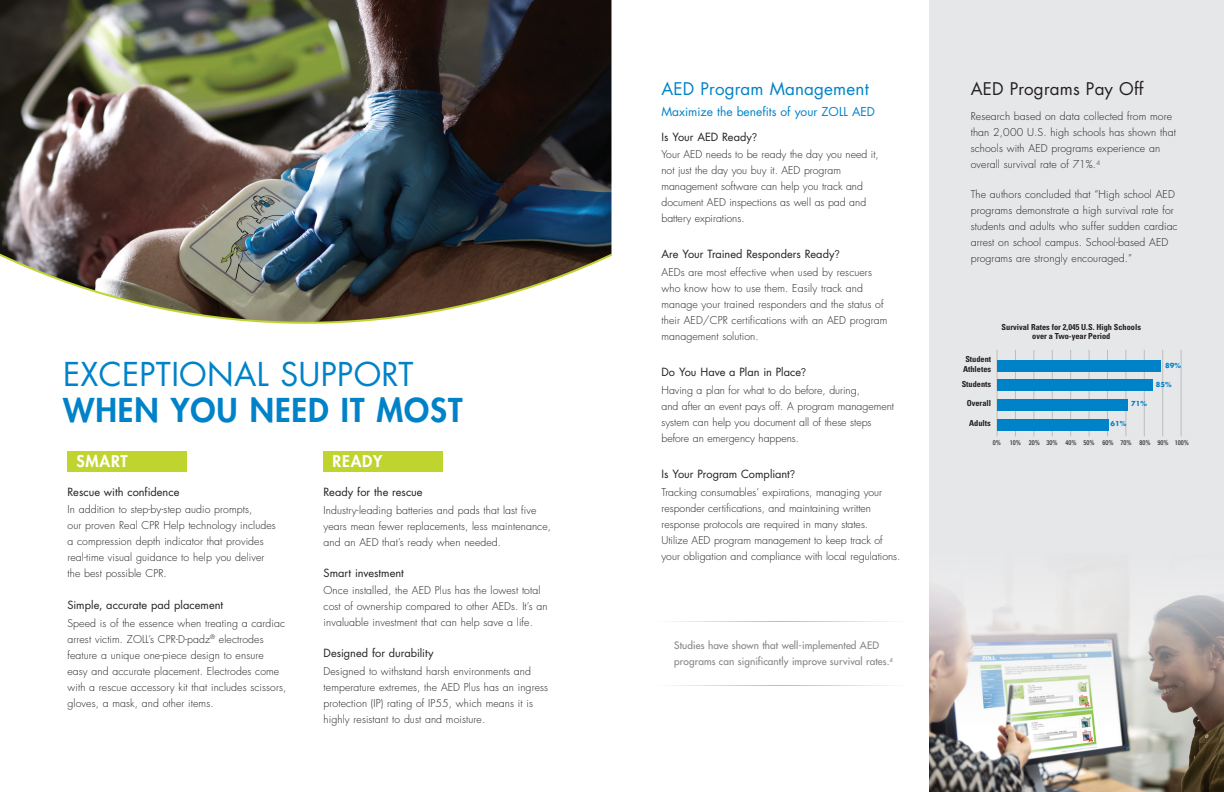
<style>
.page{position:relative;width:1224px;height:792px;background:#fff}
.page>*{position:absolute;margin:0;border:0;box-sizing:border-box;transform-origin:0 0}
.t1{font:32px/36px "Futura Std";letter-spacing:.01em;color:#0082c8}
.t2{font:17px "Futura Std";letter-spacing:.01em;color:#0082c8}
.t3{font:17px "Futura Std";letter-spacing:.01em;color:#231f20}
.t4{font:800 15.8px "Futura Std";letter-spacing:.05em;color:#fff}
.Body1{font:12px "Futura Std";color:#0082c8}
.Body{font:11px "Futura Std";color:#231f20}
.Body-2{font:300 10.5px/16px "Futura Std";letter-spacing:.01em;color:#231f20}
.Body1-2{font:300 10.5px/16px "Futura Std";color:#231f20}
.t5{font:500 10px/16px "Futura Std";letter-spacing:.01em;color:#808285}
.Graph_text8{font:700 condensed 8.3px/9.6px "Univers LT Std";color:#231f20;text-align:center}
.Graph_text5{font:700 condensed 8.3px/9.6px "Univers LT Std";color:#231f20}
.Graph_text7{font:condensed 6.8px "Univers LT Std";color:#231f20}
.Graph_text6{font:700 6.7px "Futura Std";color:#0082c8}
.s1{font-weight:800}
.s2{font-family:"Avenir"}
</style>
<div class="page">
<div style="left:68px;top:451px;width:119px;height:20px;background:#c0d42f"></div>
<div style="left:324px;top:451px;width:119px;height:20px;background:#c0d42f"></div>
<img style="left:0;top:0;width:612px;height:324px">
<div style="left:929px;top:0;width:295px;height:792px;background:#e6e7e9"></div>
<hr style="left:997px;top:350px;width:1px;height:86px;background:#bcbdc0">
<hr style="left:1107px;top:350px;width:1px;height:86px;background:#bcbdc0">
<hr style="left:1015px;top:350px;width:1px;height:86px;background:#bcbdc0">
<hr style="left:1126px;top:350px;width:1px;height:86px;background:#bcbdc0">
<hr style="left:1070px;top:350px;width:1px;height:86px;background:#bcbdc0">
<hr style="left:1181px;top:350px;width:1px;height:86px;background:#bcbdc0">
<hr style="left:1034px;top:350px;width:1px;height:86px;background:#bcbdc0">
<hr style="left:1144px;top:350px;width:1px;height:86px;background:#bcbdc0">
<hr style="left:1052px;top:350px;width:1px;height:86px;background:#bcbdc0">
<hr style="left:1162px;top:350px;width:1px;height:86px;background:#bcbdc0">
<hr style="left:1089px;top:350px;width:1px;height:86px;background:#bcbdc0">
<div style="left:997px;top:419px;width:112px;height:11px;background:#0082c8"></div>
<div style="left:997px;top:399px;width:130px;height:12px;background:#0082c8"></div>
<div style="left:997px;top:380px;width:156px;height:11px;background:#0082c8"></div>
<div style="left:997px;top:360px;width:163px;height:12px;background:#0082c8"></div>
<img style="left:929px;top:595px;width:295px;height:197px">
<hr style="left:654px;top:621px;width:255px;height:1px;background:#c0d42f">
<hr style="left:654px;top:685px;width:255px;height:1px;background:#c0d42f">
<h1 class="t1" style="left:63px;top:357px;width:401px">EXCEPTIONAL SUPPORT<br><span class="s1">WHEN YOU NEED IT MOST</span></h1>
<h1 class="t4" style="left:76px;top:451px;width:53px">SMART</h1>
<h1 class="t4" style="left:333px;top:451px;width:51px">READY</h1>
<p class="Body" style="left:68px;top:485px;width:113px">Rescue with confidence</p>
<p class="Body-2" style="left:68px;top:502px;width:210px">In addition to step-by-step audio prompts,<br>our proven Real CPR Help technology includes a compression depth indicator that provides real-time visual guidance to help you deliver the best possible CPR.</p>
<p class="Body" style="left:68px;top:598px;width:157px">Simple, accurate pad placement</p>
<p class="Body-2" style="left:68px;top:615px;width:220px">Speed is of the essence when treating a cardiac arrest victim. ZOLL’s CPR-D-padz<sup>®</sup> electrodes feature a unique one-piece design to ensure easy and accurate placement. Electrodes come with a rescue accessory kit that includes scissors, gloves, a mask, and other items.</p>
<p class="Body" style="left:324px;top:485px;width:101px">Ready for the rescue</p>
<p class="Body-2" style="left:324px;top:502px;width:229px">Industry-leading batteries and pads that last five years mean fewer replacements, less maintenance, and an AED that’s ready when needed.</p>
<p class="Body" style="left:324px;top:566px;width:82px">Smart investment</p>
<p class="Body-2" style="left:324px;top:583px;width:226px">Once installed, the AED Plus has the lowest total cost of ownership compared to other AEDs. It’s an invaluable investment that can help save a life.</p>
<p class="Body" style="left:324px;top:646px;width:112px">Designed for durability</p>
<p class="Body-2" style="left:324px;top:663px;width:226px">Designed to withstand harsh environments and temperature extremes, the AED Plus has an ingress protection (IP) rating of IP55, which means it is highly resistant to dust and moisture.</p>
<h1 class="t2" style="left:662px;top:78px;width:209px">AED Program Management</h1>
<p class="Body1" style="left:662px;top:103px;width:215px">Maximize the benefits of your ZOLL AED</p>
<p class="Body" style="left:662px;top:129px;width:97px">Is Your AED Ready<span class="s2">?</span></p>
<p class="Body1-2" style="left:662px;top:146px;width:219px">Your AED needs to be ready the day you need it, not just the day you buy it. AED program management software can help you track and document AED inspections as well as pad and battery expirations.</p>
<p class="Body" style="left:662px;top:247px;width:180px">Are Your Trained Responders Ready<span class="s2">?</span></p>
<p class="Body-2" style="left:662px;top:264px;width:227px">AEDs are most effective when used by rescuers who know how to use them. Easily track and manage your trained responders and the status of their AED/CPR certifications with an AED program management solution.</p>
<p class="Body" style="left:662px;top:365px;width:146px">Do You Have a Plan in Place<span class="s2">?</span></p>
<p class="Body1-2" style="left:662px;top:382px;width:234px">Having a plan for what to do before, during,<br>and after an event pays off. A program management system can help you document all of these steps before an emergency happens.</p>
<p class="Body" style="left:662px;top:467px;width:135px">Is Your Program Compliant<span class="s2">?</span></p>
<p class="Body1-2" style="left:662px;top:484px;width:240px">Tracking consumables’ expirations, managing your responder certifications, and maintaining written response protocols are required in many states.<br>Utilize AED program management to keep track of your obligation and compliance with local regulations.</p>
<p class="t5" style="left:674px;top:638px;width:220px">Studies have shown that well-implemented AED programs can significantly improve survival rates.<sup>4</sup></p>
<h1 class="t3" style="left:971px;top:78px;width:174px">AED Programs Pay Off</h1>
<p class="Body-2" style="left:971px;top:109px;width:207px">Research based on data collected from more than 2,000 U.S. high schools has shown that schools with AED programs experience an overall survival rate of 71%.<sup>4</sup></p>
<p class="Body-2" style="left:971px;top:186px;width:208px">The authors concluded that “High school AED programs demonstrate a high survival rate for students and adults who suffer sudden cardiac arrest on school campus. School-based AED programs are strongly encouraged.”</p>
<p class="Graph_text5" style="left:963px;top:354px;width:30px">Student<br>Athletes</p>
<p class="Graph_text5" style="left:962px;top:379px;width:31px">Students</p>
<p class="Graph_text5" style="left:967px;top:399px;width:26px">Overall</p>
<p class="Graph_text5" style="left:969px;top:418px;width:23px">Adults</p>
<p class="Graph_text8" style="left:1002px;top:322px;width:141px">Survival Rates for 2,045 U.S. High Schools over a Two-year Period</p>
<p class="Graph_text6" style="left:1131px;top:399px;width:17px">71%</p>
<p class="Graph_text6" style="left:1111px;top:419px;width:17px">61%</p>
<p class="Graph_text6" style="left:1165px;top:361px;width:17px">89%</p>
<p class="Graph_text6" style="left:1156px;top:381px;width:17px">85%</p>
<p class="Graph_text7" style="left:993px;top:439px;width:10px">0%</p>
<p class="Graph_text7" style="left:1010px;top:439px;width:13px">10%</p>
<p class="Graph_text7" style="left:1029px;top:439px;width:13px">20%</p>
<p class="Graph_text7" style="left:1047px;top:439px;width:13px">30%</p>
<p class="Graph_text7" style="left:1066px;top:439px;width:13px">40%</p>
<p class="Graph_text7" style="left:1084px;top:439px;width:13px">50%</p>
<p class="Graph_text7" style="left:1102px;top:439px;width:13px">60%</p>
<p class="Graph_text7" style="left:1120px;top:439px;width:13px">70%</p>
<p class="Graph_text7" style="left:1139px;top:439px;width:13px">80%</p>
<p class="Graph_text7" style="left:1157px;top:439px;width:13px">90%</p>
<p class="Graph_text7" style="left:1175px;top:439px;width:16px">100%</p>
</div>
